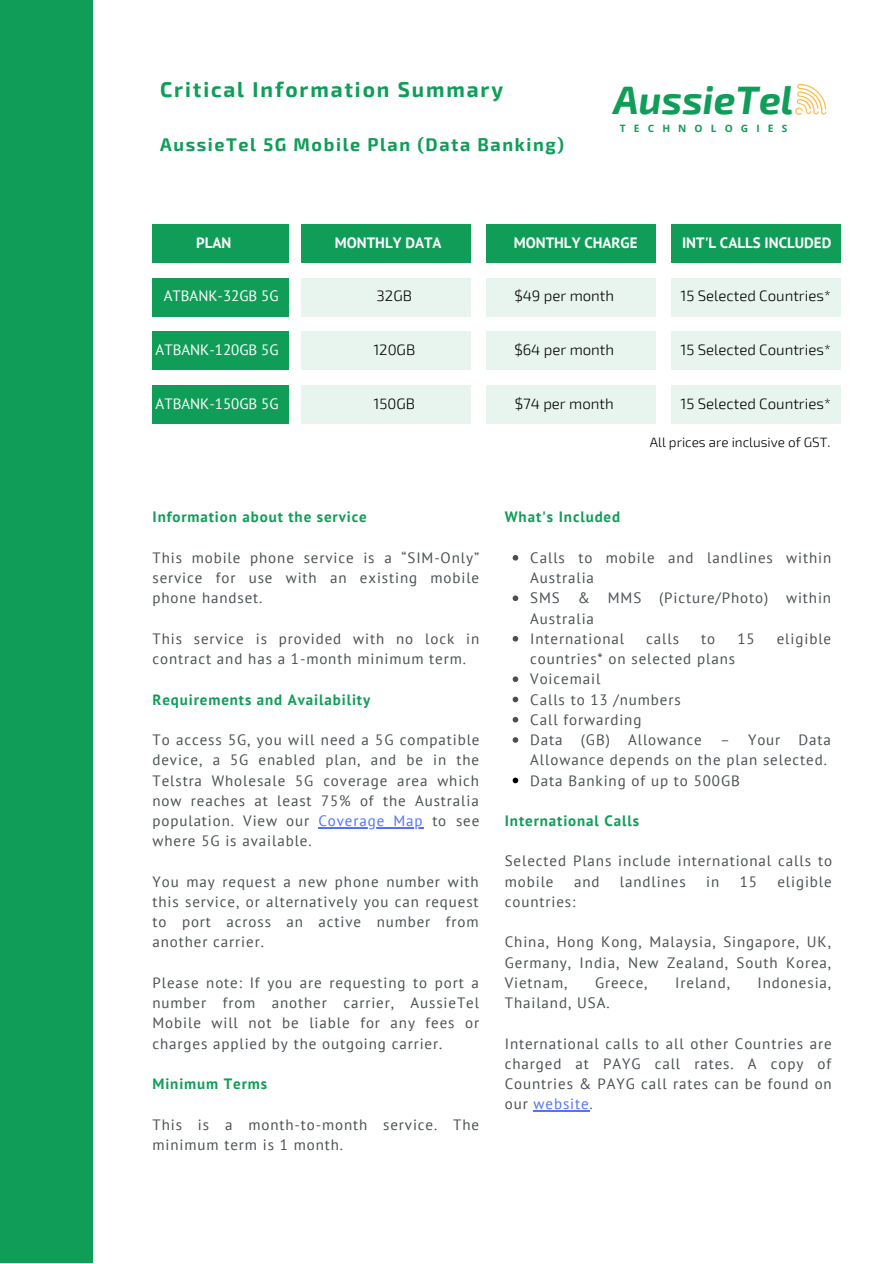
<style>
.page{position:relative;width:893px;height:1264px;background:#fff}
.page>*{position:absolute;margin:0;border:0;box-sizing:border-box;transform-origin:0 0}
.t1{font:italic 700 38.85px "Exo 2";letter-spacing:.005em;color:#0f9d58}
.t2{font:700 21px "Exo 2";letter-spacing:.09em;color:#0f9d58}
.t3{font:700 18px "Exo 2";letter-spacing:.09em;color:#0f9d58}
.t4{font:15px/20.2px "PT Sans";letter-spacing:.06em;color:#495052;text-align:justify}
.t5{font:300 15px "Exo 2";color:#000}
.t6{font:700 15px "PT Sans";letter-spacing:.06em;color:#0f9d58}
.t7{font:700 15px "PT Sans";color:#fff}
.t8{font:15px "PT Sans";color:#fff}
.t9{font:300 13.5px "Exo 2";color:#000}
.t10{font:700 10.2px "Open Sans";letter-spacing:.8em;color:#0f9d58}
.s1{color:#5271ff}
</style>
<div class="page">
<div style="left:0;top:0;width:92px;height:970px;background:#0f9d58"></div>
<div style="left:0;top:292px;width:92px;height:970px;background:#0f9d58"></div>
<hr style="left:318px;top:827px;width:105px;height:1px;background:#5271ff">
<svg style="left:795px;top:83px;width:32px;height:32px"></svg>
<div style="left:152px;top:224px;width:136px;height:39px;background:#0f9d58"></div>
<div style="left:486px;top:224px;width:169px;height:39px;background:#0f9d58"></div>
<div style="left:486px;top:278px;width:169px;height:38px;background:#e8f5ef"></div>
<div style="left:152px;top:278px;width:136px;height:38px;background:#0f9d58"></div>
<div style="left:301px;top:224px;width:169px;height:39px;background:#0f9d58"></div>
<div style="left:301px;top:278px;width:169px;height:38px;background:#e8f5ef"></div>
<div style="left:670px;top:224px;width:170px;height:39px;background:#0f9d58"></div>
<div style="left:670px;top:278px;width:170px;height:38px;background:#e8f5ef"></div>
<svg style="left:512px;top:555px;width:6px;height:5px"></svg>
<svg style="left:512px;top:595px;width:6px;height:6px"></svg>
<svg style="left:512px;top:636px;width:6px;height:5px"></svg>
<svg style="left:512px;top:676px;width:6px;height:6px"></svg>
<svg style="left:512px;top:696px;width:6px;height:6px"></svg>
<svg style="left:512px;top:717px;width:6px;height:5px"></svg>
<svg style="left:512px;top:737px;width:6px;height:5px"></svg>
<svg style="left:512px;top:777px;width:6px;height:6px"></svg>
<hr style="left:533px;top:1110px;width:56px;height:1px;background:#5271ff">
<div style="left:486px;top:331px;width:169px;height:39px;background:#e8f5ef"></div>
<div style="left:152px;top:331px;width:136px;height:39px;background:#0f9d58"></div>
<div style="left:301px;top:331px;width:169px;height:39px;background:#e8f5ef"></div>
<div style="left:670px;top:331px;width:170px;height:39px;background:#e8f5ef"></div>
<div style="left:486px;top:385px;width:169px;height:39px;background:#e8f5ef"></div>
<div style="left:152px;top:385px;width:136px;height:39px;background:#0f9d58"></div>
<div style="left:301px;top:385px;width:169px;height:39px;background:#e8f5ef"></div>
<div style="left:670px;top:385px;width:170px;height:39px;background:#e8f5ef"></div>
<p class="t2" style="left:160px;top:75px;width:344px">Critical Information Summary</p>
<p class="t3" style="left:160px;top:132px;width:405px">AussieTel 5G Mobile Plan (Data Banking)</p>
<p class="t1" style="left:613px;top:75px;width:181px">AussieTel</p>
<p class="t10" style="left:620px;top:121px;width:169px">TECHNOLOGIES</p>
<p class="t7" style="left:196px;top:232px;width:37px">PLAN</p>
<p class="t7" style="left:513px;top:232px;width:125px">MONTHLY CHARGE</p>
<p class="t7" style="left:335px;top:232px;width:108px">MONTHLY DATA</p>
<p class="t7" style="left:682px;top:232px;width:151px">INT'L CALLS INCLUDED</p>
<p class="t8" style="left:164px;top:286px;width:116px">ATBANK-32GB 5G</p>
<p class="t5" style="left:376px;top:286px;width:37px">32GB</p>
<p class="t5" style="left:514px;top:286px;width:101px">$49 per month</p>
<p class="t5" style="left:680px;top:286px;width:152px">15 Selected Countries*</p>
<p class="t8" style="left:156px;top:339px;width:124px">ATBANK-120GB 5G</p>
<p class="t5" style="left:373px;top:340px;width:43px">120GB</p>
<p class="t5" style="left:514px;top:340px;width:101px">$64 per month</p>
<p class="t5" style="left:680px;top:340px;width:152px">15 Selected Countries*</p>
<p class="t8" style="left:156px;top:393px;width:124px">ATBANK-150GB 5G</p>
<p class="t5" style="left:373px;top:394px;width:43px">150GB</p>
<p class="t5" style="left:514px;top:394px;width:100px">$74 per month</p>
<p class="t5" style="left:680px;top:394px;width:152px">15 Selected Countries*</p>
<p class="t6" style="left:152px;top:507px;width:216px">Information about the service</p>
<p class="t4" style="left:152px;top:547px;width:328px">This mobile phone service is a “SIM-Only” service for use with an existing mobile phone handset.</p>
<p class="t4" style="left:152px;top:628px;width:328px">This service is provided with no lock in contract and has a 1-month minimum term.</p>
<p class="t6" style="left:152px;top:689px;width:219px">Requirements and Availability</p>
<p class="t4" style="left:152px;top:729px;width:328px">To access 5G, you will need a 5G compatible device, a 5G enabled plan, and be in the Telstra Wholesale 5G coverage area which now reaches at least 75% of the Australia population. View our <span class="s1">Coverage Map</span> to see where 5G is available.</p>
<p class="t4" style="left:152px;top:871px;width:328px">You may request a new phone number with this service, or alternatively you can request to port across an active number from another carrier.</p>
<p class="t4" style="left:152px;top:972px;width:328px">Please note: If you are requesting to port a number from another carrier, AussieTel Mobile will not be liable for any fees or charges applied by the outgoing carrier.</p>
<p class="t6" style="left:152px;top:1073px;width:116px">Minimum Terms</p>
<p class="t4" style="left:152px;top:1113px;width:328px">This is a month-to-month service. The minimum term is 1 month.</p>
<p class="t6" style="left:504px;top:507px;width:117px">What's Included</p>
<p class="t9" style="left:649px;top:433px;width:182px">All prices are inclusive of GST.</p>
<p class="t4" style="left:530px;top:547px;width:302px">Calls to mobile and landlines within<br>Australia</p>
<p class="t4" style="left:530px;top:587px;width:302px">SMS &amp; MMS (Picture/Photo) within<br>Australia</p>
<p class="t4" style="left:530px;top:628px;width:95px">International</p>
<p class="t4" style="left:646px;top:628px;width:34px">calls</p>
<p class="t4" style="left:701px;top:628px;width:16px">to</p>
<p class="t4" style="left:737px;top:628px;width:19px">15</p>
<p class="t4" style="left:776px;top:628px;width:56px">eligible</p>
<p class="t4" style="left:530px;top:648px;width:206px">countries* on selected plans</p>
<p class="t4" style="left:530px;top:668px;width:72px">Voicemail</p>
<p class="t4" style="left:530px;top:689px;width:152px">Calls to 13 /numbers</p>
<p class="t4" style="left:530px;top:709px;width:113px">Call forwarding</p>
<p class="t4" style="left:530px;top:729px;width:302px">Data (GB) Allowance – Your Data<br>Allowance depends on the plan selected.</p>
<p class="t4" style="left:530px;top:769px;width:211px">Data Banking of up to 500GB</p>
<p class="t6" style="left:504px;top:810px;width:136px">International Calls</p>
<p class="t4" style="left:504px;top:850px;width:329px">Selected Plans include international calls to mobile</p>
<p class="t4" style="left:574px;top:871px;width:27px">and</p>
<p class="t4" style="left:620px;top:871px;width:67px">landlines</p>
<p class="t4" style="left:706px;top:871px;width:15px">in</p>
<p class="t4" style="left:739px;top:871px;width:19px">15</p>
<p class="t4" style="left:777px;top:871px;width:56px">eligible</p>
<p class="t4" style="left:504px;top:891px;width:72px">countries:</p>
<p class="t4" style="left:504px;top:931px;width:328px">China, Hong Kong, Malaysia, Singapore, UK, Germany, India, New Zealand, South Korea, Vietnam,</p>
<p class="t4" style="left:595px;top:972px;width:54px">Greece,</p>
<p class="t4" style="left:675px;top:972px;width:56px">Ireland,</p>
<p class="t4" style="left:757px;top:972px;width:75px">Indonesia,</p>
<p class="t4" style="left:504px;top:992px;width:106px">Thailand, USA.</p>
<p class="t4" style="left:504px;top:1032px;width:328px">International calls to all other Countries are charged at PAYG call rates. A copy of Countries &amp; PAYG call rates can be found on our <span class="s1">website</span>.</p>
</div>
